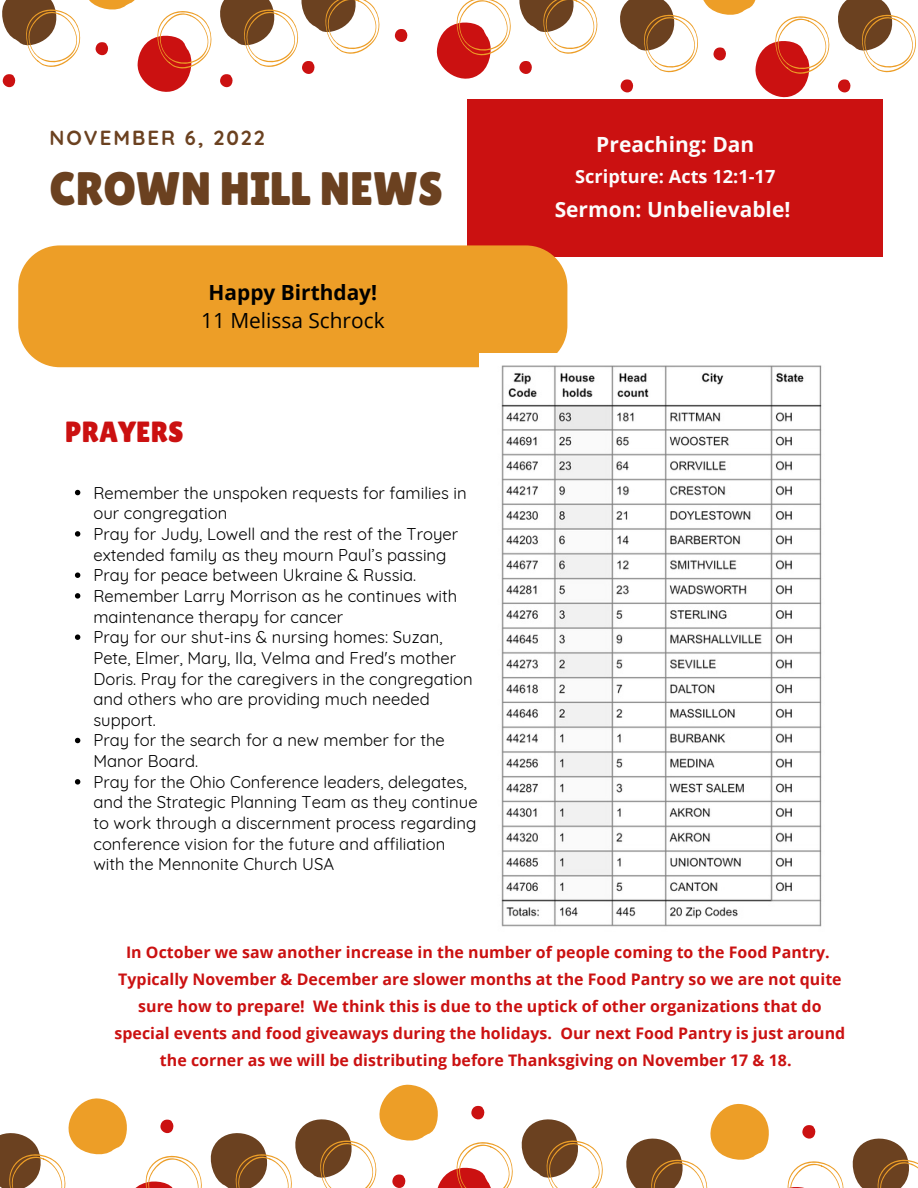
<style>
.page{position:relative;width:918px;height:1188px;background:#fff}
.page>*{position:absolute;margin:0;border:0;box-sizing:border-box;transform-origin:0 0}
.t1{font:46.95px "Lilita One";color:#6b4120}
.t2{font:29.25px "Lilita One";color:#cb1111}
.t3{font:700 21px "Open Sans";color:#fcfcfc}
.t4{font:20.85px "Open Sans";color:#000}
.t5{font:700 20.85px "Open Sans";color:#000}
.t6{font:700 20.4px "Quicksand";letter-spacing:.1em;color:#6b4120}
.t7{font:700 18.15px "Open Sans";color:#fcfcfc}
.t8{font:16.65px/20.7px "Quicksand";color:#000}
.t9{font:700 15.9px/27.2px "Open Sans";color:#cb1111;text-align:center}
</style>
<div class="page">
<svg style="left:2px;top:0;width:378px;height:92px"></svg>
<svg style="left:395px;top:29px;width:13px;height:13px"></svg>
<svg style="left:436px;top:0;width:162px;height:79px"></svg>
<svg style="left:620px;top:0;width:296px;height:97px"></svg>
<div style="left:468px;top:99px;width:415px;height:157px;background:#cb1111"></div>
<svg style="left:0;top:1098px;width:202px;height:90px"></svg>
<svg style="left:210px;top:1085px;width:303px;height:103px"></svg>
<svg style="left:521px;top:1119px;width:82px;height:69px"></svg>
<svg style="left:626px;top:1104px;width:218px;height:84px"></svg>
<svg style="left:852px;top:1138px;width:66px;height:50px"></svg>
<div style="left:18px;top:245px;width:549px;height:122px;background:#ed9e27;border-radius:42px"></div>
<img style="left:480px;top:354px;width:342px;height:573px">
<svg style="left:75px;top:490px;width:5px;height:5px"></svg>
<svg style="left:75px;top:531px;width:5px;height:6px"></svg>
<svg style="left:75px;top:572px;width:5px;height:6px"></svg>
<svg style="left:75px;top:593px;width:5px;height:6px"></svg>
<svg style="left:75px;top:634px;width:5px;height:6px"></svg>
<svg style="left:75px;top:738px;width:5px;height:5px"></svg>
<svg style="left:75px;top:779px;width:5px;height:6px"></svg>
<p class="t6" style="left:49px;top:125px;width:217px">NOVEMBER 6, 2022</p>
<p class="t3" style="left:596px;top:129px;width:160px">Preaching: Dan</p>
<p class="t7" style="left:575px;top:164px;width:202px">Scripture: Acts 12:1-17</p>
<p class="t3" style="left:555px;top:194px;width:237px">Sermon: Unbelievable!</p>
<h1 class="t1" style="left:49px;top:162px;width:395px">CROWN HILL NEWS</h1>
<p class="t5" style="left:209px;top:278px;width:170px">Happy Birthday!</p>
<p class="t4" style="left:201px;top:306px;width:185px">11 Melissa Schrock</p>
<h2 class="t2" style="left:65px;top:415px;width:120px">PRAYERS</h2>
<p class="t8" style="left:93px;top:482px;width:386px">Remember the unspoken requests for families in our congregation<br>Pray for Judy, Lowell and the rest of the Troyer extended family as they mourn Paul’s passing Pray for peace between Ukraine &amp; Russia.<br>Remember Larry Morrison as he continues with maintenance therapy for cancer<br>Pray for our shut-ins &amp; nursing homes: Suzan, Pete, Elmer, Mary, Ila, Velma and Fred's mother Doris. Pray for the caregivers in the congregation and others who are providing much needed support.<br>Pray for the search for a new member for the Manor Board.<br>Pray for the Ohio Conference leaders, delegates, and the Strategic Planning Team as they continue to work through a discernment process regarding conference vision for the future and affiliation with the Mennonite Church USA</p>
<p class="t9" style="left:115px;top:938px;width:732px">In October we saw another increase in the number of people coming to the Food Pantry.<br>Typically November &amp; December are slower months at the Food Pantry so we are not quite sure how to prepare! We think this is due to the uptick of other organizations that do special events and food giveaways during the holidays. Our next Food Pantry is just around the corner as we will be distributing before Thanksgiving on November 17 &amp; 18.</p>
</div>
